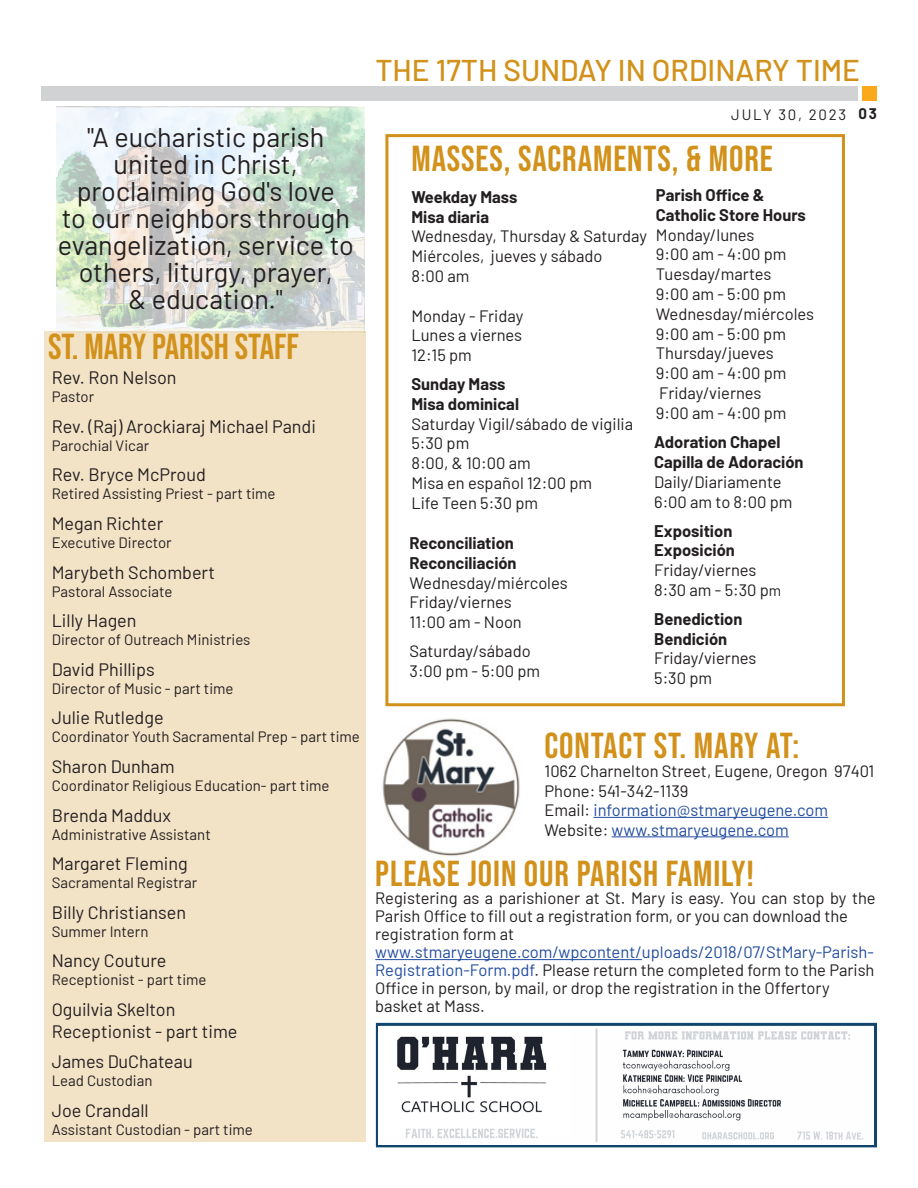
<style>
.page{position:relative;width:918px;height:1188px;background:#fff}
.page>*{position:absolute;margin:0;border:0;box-sizing:border-box;transform-origin:0 0}
.Header_1{font:36px "Bebas Neue";letter-spacing:.025em;color:#d2911a}
.Olive_Green_05d3c2cf{font:36px "Bebas Neue";color:#d2911a}
.Olive_Green_05d3c2cf-2{font:500 30px "Barlow";color:#d2911a}
.Main_Body_Text{font:27px/27px "Barlow";color:#231f20;text-align:center}
.Main_Body_Text-2{font:18px "Barlow";color:#231f20}
.Main_Body_Text-3{font:16.5px/18px "Barlow";color:#231f20}
.Main_Body_Text-4{font:700 16.5px "Barlow";color:#231f20}
.Main_Body_Text-5{font:16.5px "Barlow";color:#214c9f}
.Main_Body_Text-6{font:15px "Barlow";color:#231f20}
.Page_Subhead_Odd{font:15px "Barlow";letter-spacing:.12em;color:#231f20}
.Page_Number_Odd{font:700 15px "Barlow";color:#231f20}
.s1{font-size:15px}
.s2{color:#231f20}
.s3{color:#214c9f}
</style>
<div class="page">
<img style="left:57px;top:107px;width:307px;height:224px">
<div style="left:376px;top:1023px;width:501px;height:124px;border:3px solid #11446e"></div>
<img style="left:382px;top:718px;width:138px;height:138px">
<div style="left:385px;top:134px;width:460px;height:572px;border:3px solid #d2911a"></div>
<div style="left:44px;top:331px;width:321px;height:810px;background:#f3e3c6"></div>
<div style="left:863px;top:86px;width:14px;height:14px;background:#f9a91b"></div>
<div style="left:41px;top:86px;width:817px;height:14px;background:#d1d2d4"></div>
<img style="left:379px;top:1027px;width:495px;height:118px">
<hr style="left:594px;top:817px;width:234px;height:1px;background:#214c9f">
<hr style="left:612px;top:836px;width:177px;height:1px;background:#214c9f">
<hr style="left:375px;top:959px;width:267px;height:1px;background:#214c9f">
<p class="Main_Body_Text" style="left:87px;top:122px;width:239px">"A eucharistic parish</p>
<p class="Main_Body_Text" style="left:114px;top:149px;width:186px">united in Christ,</p>
<p class="Main_Body_Text" style="left:77px;top:176px;width:260px">proclaiming God's love</p>
<p class="Main_Body_Text" style="left:62px;top:203px;width:290px">to our neighbors through</p>
<p class="Main_Body_Text" style="left:58px;top:230px;width:298px">evangelization, service to others, liturgy, prayer,</p>
<p class="Main_Body_Text" style="left:129px;top:284px;width:156px">&amp; education."</p>
<p class="Olive_Green_05d3c2cf" style="left:48px;top:327px;width:252px">St. Mary PARISH STAFF</p>
<p class="Main_Body_Text-2" style="left:52px;top:365px;width:126px">Rev. Ron Nelson</p>
<p class="Main_Body_Text-6" style="left:52px;top:386px;width:44px">Pastor</p>
<p class="Main_Body_Text-2" style="left:52px;top:413px;width:266px">Rev. (Raj) Arockiaraj Michael Pandi</p>
<p class="Main_Body_Text-6" style="left:52px;top:435px;width:99px">Parochial Vicar</p>
<p class="Main_Body_Text-2" style="left:52px;top:462px;width:156px">Rev. Bryce McProud</p>
<p class="Main_Body_Text-6" style="left:52px;top:483px;width:225px">Retired Assisting Priest - part time</p>
<p class="Main_Body_Text-2" style="left:52px;top:510px;width:113px">Megan Richter</p>
<p class="Main_Body_Text-6" style="left:52px;top:532px;width:122px">Executive Director</p>
<p class="Main_Body_Text-2" style="left:52px;top:559px;width:165px">Marybeth Schombert</p>
<p class="Main_Body_Text-6" style="left:52px;top:580px;width:122px">Pastoral Associate</p>
<p class="Main_Body_Text-2" style="left:52px;top:608px;width:86px">Lilly Hagen</p>
<p class="Main_Body_Text-6" style="left:52px;top:629px;width:200px">Director of Outreach Ministries</p>
<p class="Main_Body_Text-2" style="left:52px;top:656px;width:105px">David Phillips</p>
<p class="Main_Body_Text-6" style="left:52px;top:678px;width:183px">Director of Music - part time</p>
<p class="Main_Body_Text-2" style="left:52px;top:705px;width:113px">Julie Rutledge</p>
<p class="Main_Body_Text-6" style="left:52px;top:726px;width:310px">Coordinator Youth Sacramental Prep - part time</p>
<p class="Main_Body_Text-2" style="left:52px;top:753px;width:124px">Sharon Dunham</p>
<p class="Main_Body_Text-6" style="left:52px;top:775px;width:279px">Coordinator Religious Education- part time</p>
<p class="Main_Body_Text-2" style="left:52px;top:802px;width:121px">Brenda Maddux</p>
<p class="Main_Body_Text-6" style="left:52px;top:823px;width:161px">Administrative Assistant</p>
<p class="Main_Body_Text-2" style="left:52px;top:851px;width:138px">Margaret Fleming</p>
<p class="Main_Body_Text-6" style="left:52px;top:872px;width:147px">Sacramental Registrar</p>
<p class="Main_Body_Text-2" style="left:52px;top:899px;width:136px">Billy Christiansen</p>
<p class="Main_Body_Text-6" style="left:52px;top:921px;width:98px">Summer Intern</p>
<p class="Main_Body_Text-2" style="left:52px;top:948px;width:116px">Nancy Couture</p>
<p class="Main_Body_Text-6" style="left:52px;top:969px;width:156px">Receptionist - part time</p>
<p class="Main_Body_Text-2" style="left:52px;top:996px;width:125px">Oguilvia Skelton</p>
<p class="Main_Body_Text-2" style="left:52px;top:1018px;width:187px">Receptionist - part time</p>
<p class="Main_Body_Text-2" style="left:52px;top:1049px;width:142px">James DuChateau</p>
<p class="Main_Body_Text-6" style="left:52px;top:1070px;width:102px">Lead Custodian</p>
<p class="Main_Body_Text-2" style="left:52px;top:1097px;width:98px">Joe Crandall</p>
<p class="Main_Body_Text-6" style="left:52px;top:1119px;width:203px">Assistant Custodian - part time</p>
<p class="Olive_Green_05d3c2cf-2" style="left:375px;top:48px;width:486px">THE 17TH SUNDAY IN ORDINARY TIME</p>
<p class="Page_Subhead_Odd" style="left:731px;top:104px;width:117px">JULY 30, 2023</p>
<p class="Page_Number_Odd" style="left:859px;top:103px;width:20px">03</p>
<p class="Header_1" style="left:411px;top:138px;width:363px">MASSES, SACRAMENTS, &amp; MORE</p>
<p class="Main_Body_Text-4" style="left:656px;top:183px;width:110px">Parish Office &amp;</p>
<p class="Main_Body_Text-4" style="left:656px;top:203px;width:151px">Catholic Store Hours</p>
<p class="Main_Body_Text-3" style="left:656px;top:224px;width:100px">Monday/lunes</p>
<p class="Main_Body_Text-3" style="left:656px;top:244px;width:132px">9:00 am - 4:00 pm</p>
<p class="Main_Body_Text-3" style="left:656px;top:264px;width:117px">Tuesday/martes</p>
<p class="Main_Body_Text-3" style="left:656px;top:284px;width:132px">9:00 am - 5:00 pm</p>
<p class="Main_Body_Text-3" style="left:656px;top:304px;width:160px">Wednesday/miércoles</p>
<p class="Main_Body_Text-3" style="left:656px;top:323px;width:132px">9:00 am - 5:00 pm</p>
<p class="Main_Body_Text-3" style="left:656px;top:343px;width:119px">Thursday/jueves</p>
<p class="Main_Body_Text-3" style="left:656px;top:363px;width:132px">9:00 am - 4:00 pm</p>
<p class="Main_Body_Text-3" style="left:659px;top:383px;width:104px">Friday/viernes</p>
<p class="Main_Body_Text-3" style="left:656px;top:403px;width:132px">9:00 am - 4:00 pm</p>
<p class="Main_Body_Text-4" style="left:411px;top:185px;width:107px">Weekday Mass</p>
<p class="Main_Body_Text-4" style="left:411px;top:204px;width:79px">Misa diaria</p>
<p class="Main_Body_Text-3" style="left:411px;top:226px;width:237px">Wednesday, Thursday &amp; Saturday</p>
<p class="Main_Body_Text-3" style="left:411px;top:246px;width:193px">Miércoles, jueves y sábado</p>
<p class="Main_Body_Text-3" style="left:411px;top:266px;width:60px">8:00 am</p>
<p class="Main_Body_Text-3" style="left:411px;top:305px;width:113px">Monday - Friday</p>
<p class="Main_Body_Text-3" style="left:411px;top:325px;width:112px">Lunes a viernes</p>
<p class="Main_Body_Text-3" style="left:411px;top:345px;width:62px">12:15 pm</p>
<p class="Main_Body_Text-4" style="left:411px;top:372px;width:96px">Sunday Mass</p>
<p class="Main_Body_Text-4" style="left:411px;top:392px;width:109px">Misa dominical</p>
<p class="Main_Body_Text-3" style="left:411px;top:413px;width:223px">Saturday Vigil/sábado de vigilia</p>
<p class="Main_Body_Text-3" style="left:411px;top:433px;width:59px">5:30 pm</p>
<p class="Main_Body_Text-3" style="left:411px;top:453px;width:121px">8:00, &amp; 10:00 am</p>
<p class="Main_Body_Text-3" style="left:411px;top:473px;width:182px">Misa en español 12:00 pm</p>
<p class="Main_Body_Text-3" style="left:411px;top:493px;width:128px">Life Teen 5:30 pm</p>
<p class="Main_Body_Text-4" style="left:654px;top:430px;width:128px">Adoration Chapel</p>
<p class="Main_Body_Text-4" style="left:654px;top:450px;width:151px">Capilla de Adoración</p>
<p class="Main_Body_Text-3" style="left:654px;top:472px;width:129px">Daily/Diariamente</p>
<p class="Main_Body_Text-3" style="left:654px;top:492px;width:140px">6:00 am to 8:00 pm</p>
<p class="Main_Body_Text-4" style="left:654px;top:518px;width:80px">Exposition</p>
<p class="Main_Body_Text-4" style="left:654px;top:538px;width:82px">Exposición</p>
<p class="Main_Body_Text-3" style="left:654px;top:560px;width:104px">Friday/viernes</p>
<p class="Main_Body_Text-3" style="left:654px;top:580px;width:129px">8:30 am - 5:30 p<span class="s1">m</span></p>
<p class="Main_Body_Text-4" style="left:654px;top:607px;width:90px">Benediction</p>
<p class="Main_Body_Text-4" style="left:654px;top:626px;width:74px">Bendición</p>
<p class="Main_Body_Text-3" style="left:654px;top:648px;width:104px">Friday/viernes</p>
<p class="Main_Body_Text-3" style="left:654px;top:668px;width:59px">5:30 pm</p>
<p class="Main_Body_Text-4" style="left:410px;top:531px;width:106px">Reconciliation</p>
<p class="Main_Body_Text-4" style="left:410px;top:551px;width:109px">Reconciliación</p>
<p class="Main_Body_Text-3" style="left:410px;top:572px;width:160px">Wednesday/miércoles</p>
<p class="Main_Body_Text-3" style="left:410px;top:592px;width:104px">Friday/viernes</p>
<p class="Main_Body_Text-3" style="left:410px;top:612px;width:114px">11:00 am - Noon</p>
<p class="Main_Body_Text-3" style="left:410px;top:641px;width:123px">Saturday/sábado</p>
<p class="Main_Body_Text-3" style="left:410px;top:661px;width:132px">3:00 pm - 5:00 pm</p>
<p class="Header_1" style="left:545px;top:725px;width:256px">CONTACT ST. MARY AT:</p>
<p class="Main_Body_Text-3" style="left:545px;top:761px;width:331px">1062 Charnelton Street, Eugene, Oregon 97401</p>
<p class="Main_Body_Text-3" style="left:545px;top:780px;width:145px">Phone: 541-342-1139</p>
<p class="Main_Body_Text-5" style="left:545px;top:798px;width:285px"><span class="s2">Email:</span> information@stmaryeugene.com</p>
<p class="Main_Body_Text-5" style="left:545px;top:818px;width:246px"><span class="s2">Website:</span> www.stmaryeugene.com</p>
<p class="Header_1" style="left:375px;top:854px;width:380px">PLEASE JOIN OUR PARISH FAMILY!</p>
<p class="Main_Body_Text-3" style="left:375px;top:888px;width:502px">Registering as a parishioner at St. Mary is easy. You can stop by the<br>Parish Office to fill out a registration form, or you can download the</p>
<p class="Main_Body_Text-3" style="left:375px;top:924px;width:501px">registration form at <span class="s3">www.stmaryeugene.com/wpcontent/uploads/2018/07/StMary-Parish-Registration-Form.pdf</span>. Please return the completed form to the Parish Office in person, by mail, or drop the registration in the Offertory basket at Mass.</p>
</div>
